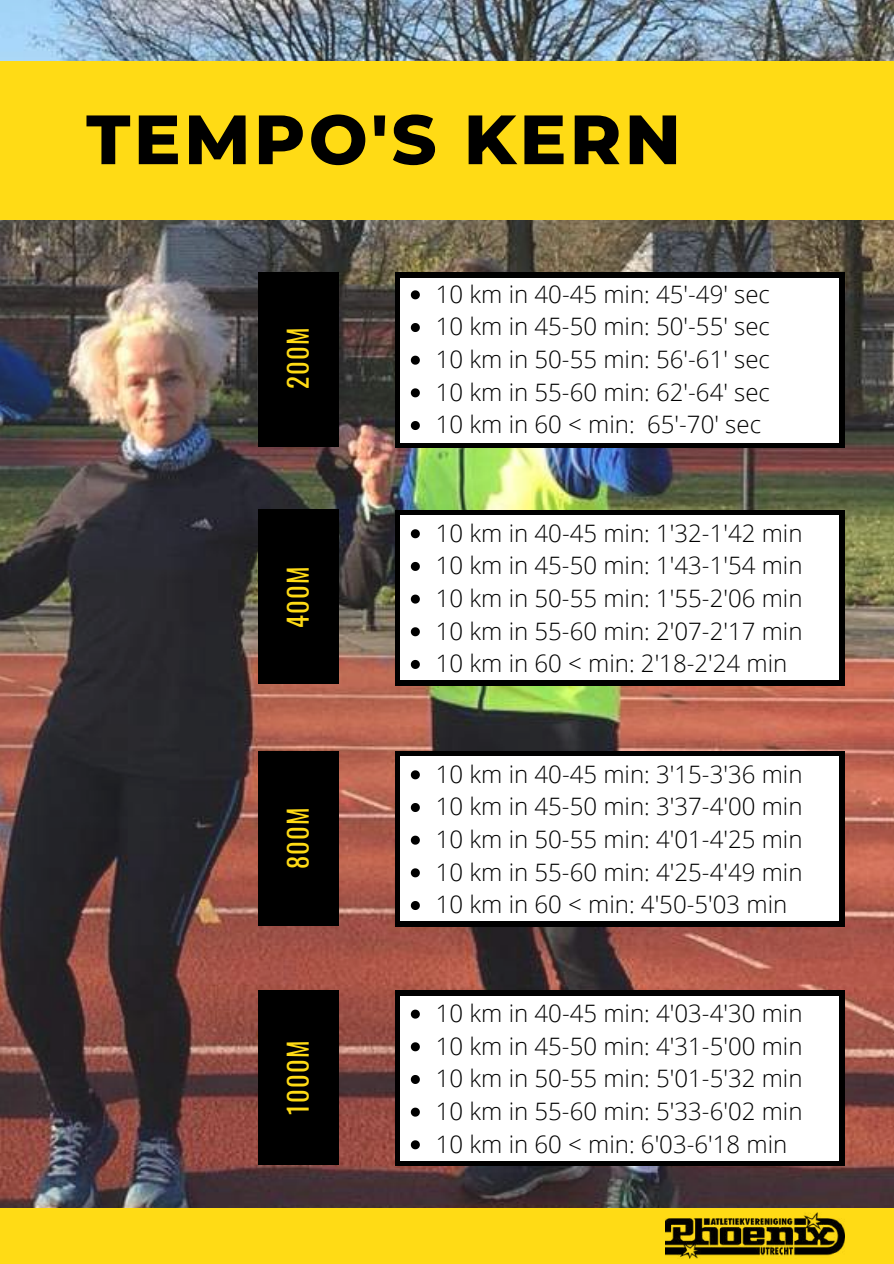
<style>
.page{position:relative;width:894px;height:1264px;background:#fff}
.page>*{position:absolute;margin:0;border:0;box-sizing:border-box;transform-origin:0 0}
.t1{font:800 69.6px "Montserrat";letter-spacing:.05em;color:#000}
.t2{font:26.55px "Oswald";letter-spacing:.05em;color:#ffdb15}
.t3{font:300 24px/32.7px "Open Sans";color:#000;text-align:justify}
</style>
<div class="page">
<img style="left:0;top:0;width:893px;height:1208px">
<div style="left:0;top:61px;width:893px;height:159px;background:#ffdb15"></div>
<div style="left:0;top:1208px;width:893px;height:55px;background:#ffdb15"></div>
<div style="left:258px;top:272px;width:80px;height:175px;background:#000"></div>
<div style="left:258px;top:509px;width:80px;height:175px;background:#000"></div>
<div style="left:258px;top:750px;width:80px;height:175px;background:#000"></div>
<div style="left:258px;top:990px;width:80px;height:175px;background:#000"></div>
<div style="left:395px;top:272px;width:449px;height:176px;background:#000"></div>
<div style="left:400px;top:278px;width:438px;height:164px;background:#fff"></div>
<div style="left:395px;top:509px;width:449px;height:176px;background:#000"></div>
<div style="left:400px;top:515px;width:438px;height:164px;background:#fff"></div>
<div style="left:395px;top:750px;width:449px;height:176px;background:#000"></div>
<div style="left:400px;top:756px;width:438px;height:164px;background:#fff"></div>
<div style="left:395px;top:990px;width:449px;height:176px;background:#000"></div>
<div style="left:400px;top:996px;width:438px;height:164px;background:#fff"></div>
<img style="left:665px;top:1212px;width:179px;height:46px">
<svg style="left:411px;top:290px;width:9px;height:9px"></svg>
<svg style="left:411px;top:323px;width:9px;height:9px"></svg>
<svg style="left:411px;top:356px;width:9px;height:9px"></svg>
<svg style="left:411px;top:388px;width:9px;height:9px"></svg>
<svg style="left:411px;top:421px;width:9px;height:9px"></svg>
<svg style="left:411px;top:529px;width:9px;height:9px"></svg>
<svg style="left:411px;top:562px;width:9px;height:9px"></svg>
<svg style="left:411px;top:594px;width:9px;height:9px"></svg>
<svg style="left:411px;top:627px;width:9px;height:9px"></svg>
<svg style="left:411px;top:660px;width:9px;height:9px"></svg>
<svg style="left:411px;top:770px;width:9px;height:9px"></svg>
<svg style="left:411px;top:803px;width:9px;height:9px"></svg>
<svg style="left:411px;top:835px;width:9px;height:9px"></svg>
<svg style="left:411px;top:868px;width:9px;height:9px"></svg>
<svg style="left:411px;top:901px;width:9px;height:9px"></svg>
<svg style="left:411px;top:1009px;width:9px;height:9px"></svg>
<svg style="left:411px;top:1042px;width:9px;height:9px"></svg>
<svg style="left:411px;top:1075px;width:9px;height:8px"></svg>
<svg style="left:411px;top:1107px;width:9px;height:9px"></svg>
<svg style="left:411px;top:1140px;width:9px;height:9px"></svg>
<h1 class="t1" style="left:86px;top:97px;width:596px">TEMPO'S KERN</h1>
<p class="t2" style="left:277px;top:389px;width:63px;rotate:-90deg">200M</p>
<p class="t2" style="left:277px;top:628px;width:63px;rotate:-90deg">400M</p>
<p class="t2" style="left:277px;top:869px;width:64px;rotate:-90deg">800M</p>
<p class="t2" style="left:277px;top:1114px;width:76px;rotate:-90deg">1000M</p>
<p class="t3" style="left:436px;top:277px;width:335px">10 km in 40-45 min: 45'-49' sec 10 km in 45-50 min: 50'-55' sec 10 km in 50-55 min: 56'-61' sec 10 km in 55-60 min: 62'-64' sec 10 km in 60 &lt; min: 65'-70' sec</p>
<p class="t3" style="left:436px;top:516px;width:368px">10 km in 40-45 min: 1'32-1'42 min 10 km in 45-50 min: 1'43-1'54 min 10 km in 50-55 min: 1'55-2'06 min 10 km in 55-60 min: 2'07-2'17 min 10 km in 60 &lt; min: 2'18-2'24 min</p>
<p class="t3" style="left:436px;top:757px;width:368px">10 km in 40-45 min: 3'15-3'36 min 10 km in 45-50 min: 3'37-4'00 min 10 km in 50-55 min: 4'01-4'25 min 10 km in 55-60 min: 4'25-4'49 min 10 km in 60 &lt; min: 4'50-5'03 min</p>
<p class="t3" style="left:436px;top:996px;width:368px">10 km in 40-45 min: 4'03-4'30 min 10 km in 45-50 min: 4'31-5'00 min 10 km in 50-55 min: 5'01-5'32 min 10 km in 55-60 min: 5'33-6'02 min 10 km in 60 &lt; min: 6'03-6'18 min</p>
</div>
